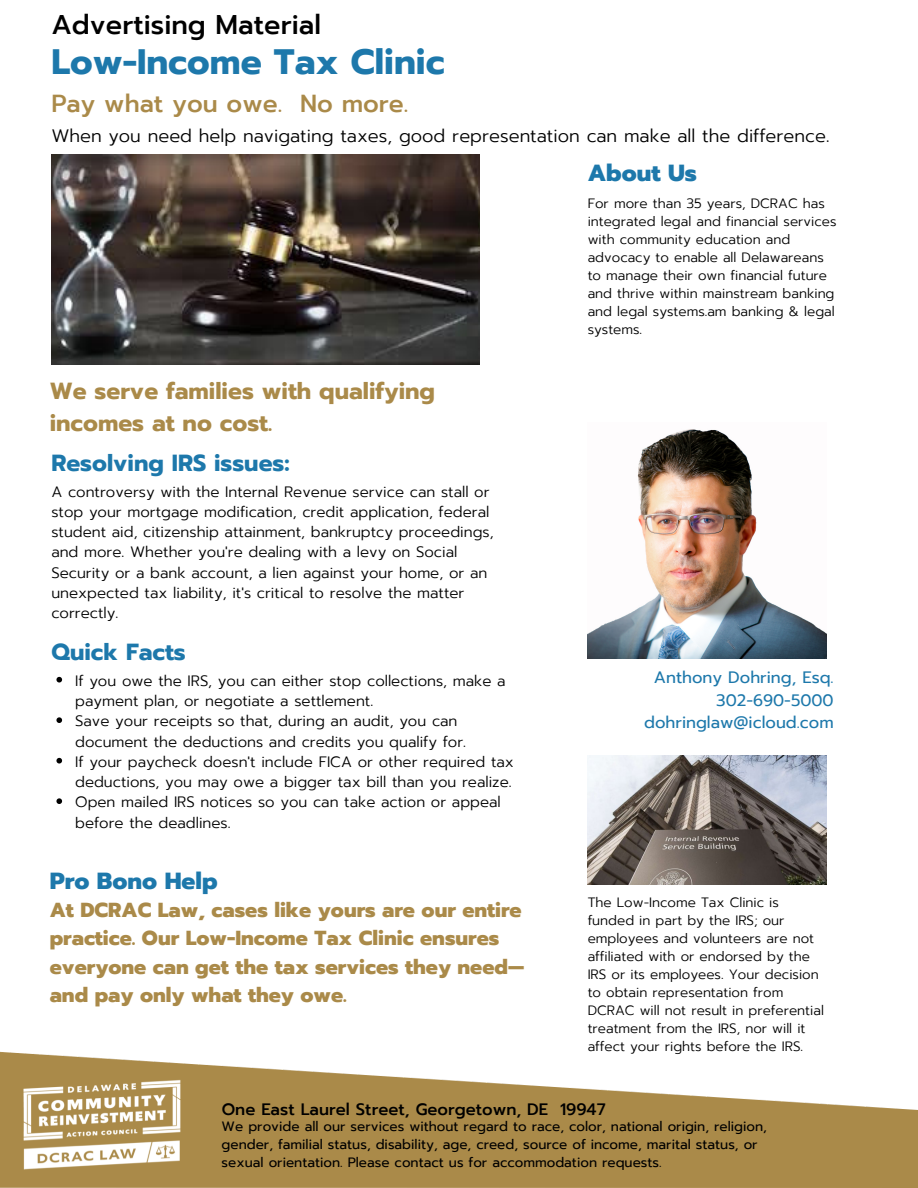
<style>
.page{position:relative;width:918px;height:1188px;background:#fff}
.page>*{position:absolute;margin:0;border:0;box-sizing:border-box;transform-origin:0 0}
.t1{font:700 35.25px "Prompt";color:#1d78ab}
.t2{font:500 27px "Prompt";color:#000}
.t3{font:500 24.6px "Prompt";color:#aa8a49}
.t4{font:700 23.25px/31.5px "Prompt";color:#aa8a49}
.t5{font:700 23.25px "Prompt";color:#1d78ab}
.t6{font:800 23.25px "Prompt";color:#1d78ab}
.t7{font:800 20.25px/28.2px "Prompt";color:#aa8a49}
.t8{font:300 18px "Prompt";color:#000}
.t9{font:16.5px/22.5px "Prompt";color:#1d78ab;text-align:right}
.t10{font:500 16.5px "Prompt";color:#000}
.t11{font:300 15px/20.2px "Prompt";color:#000}
.t12{font:300 13.5px/18px "Prompt";color:#000}
.t13{font:13.5px/18px "Prompt";color:#000}
</style>
<div class="page">
<img style="left:0;top:1051px;width:918px;height:137px">
<img style="left:588px;top:429px;width:238px;height:229px">
<img style="left:588px;top:756px;width:238px;height:129px">
<img style="left:51px;top:154px;width:429px;height:210px">
<svg style="left:56px;top:677px;width:6px;height:6px"></svg>
<svg style="left:56px;top:717px;width:6px;height:6px"></svg>
<svg style="left:56px;top:758px;width:6px;height:6px"></svg>
<svg style="left:56px;top:798px;width:6px;height:6px"></svg>
<h2 class="t2" style="left:51px;top:5px;width:271px">Advertising Material</h2>
<h1 class="t1" style="left:51px;top:36px;width:395px">Low-Income Tax Clinic</h1>
<h3 class="t3" style="left:51px;top:85px;width:359px">Pay what you owe. No more.</h3>
<p class="t8" style="left:51px;top:123px;width:780px">When you need help navigating taxes, good representation can make all the difference.</p>
<h3 class="t4" style="left:50px;top:376px;width:387px">We serve families with qualifying incomes at no cost.</h3>
<h3 class="t5" style="left:51px;top:446px;width:240px">Resolving IRS issues:</h3>
<p class="t11" style="left:51px;top:481px;width:444px">A controversy with the Internal Revenue service can stall or stop your mortgage modification, credit application, federal student aid, citizenship attainment, bankruptcy proceedings, and more. Whether you're dealing with a levy on Social Security or a bank account, a lien against your home, or an unexpected tax liability, it's critical to resolve the matter correctly.</p>
<h3 class="t5" style="left:51px;top:635px;width:136px">Quick Facts</h3>
<p class="t11" style="left:75px;top:671px;width:440px">If you owe the IRS, you can either stop collections, make a payment plan, or negotiate a settlement.<br>Save your receipts so that, during an audit, you can document the deductions and credits you qualify for.<br>If your paycheck doesn't include FICA or other required tax deductions, you may owe a bigger tax bill than you realize.<br>Open mailed IRS notices so you can take action or appeal before the deadlines.</p>
<h3 class="t6" style="left:50px;top:864px;width:169px">Pro Bono Help</h3>
<h3 class="t7" style="left:50px;top:896px;width:476px">At DCRAC Law, cases like yours are our entire practice. Our Low-Income Tax Clinic ensures everyone can get the tax services they need— and pay only what they owe.</h3>
<h3 class="t6" style="left:588px;top:155px;width:111px">About Us</h3>
<p class="t12" style="left:588px;top:195px;width:250px">For more than 35 years, DCRAC has integrated legal and financial services with community education and advocacy to enable all Delawareans to manage their own financial future and thrive within mainstream banking and legal systems.am banking &amp; legal systems.</p>
<p class="t9" style="left:644px;top:666px;width:191px">Anthony Dohring, Esq.<br>302-690-5000 dohringlaw@icloud.com</p>
<p class="t12" style="left:588px;top:894px;width:238px">The Low-Income Tax Clinic is funded in part by the IRS; our employees and volunteers are not affiliated with or endorsed by the<br>IRS or its employees. Your decision to obtain representation from<br>DCRAC will not result in preferential treatment from the IRS, nor will it affect your rights before the IRS.</p>
<p class="t10" style="left:222px;top:1097px;width:385px">One East Laurel Street, Georgetown, DE 19947</p>
<p class="t13" style="left:222px;top:1117px;width:547px">We provide all our services without regard to race, color, national origin, religion, gender, familial status, disability, age, creed, source of income, marital status, or sexual orientation. Please contact us for accommodation requests.</p>
</div>
